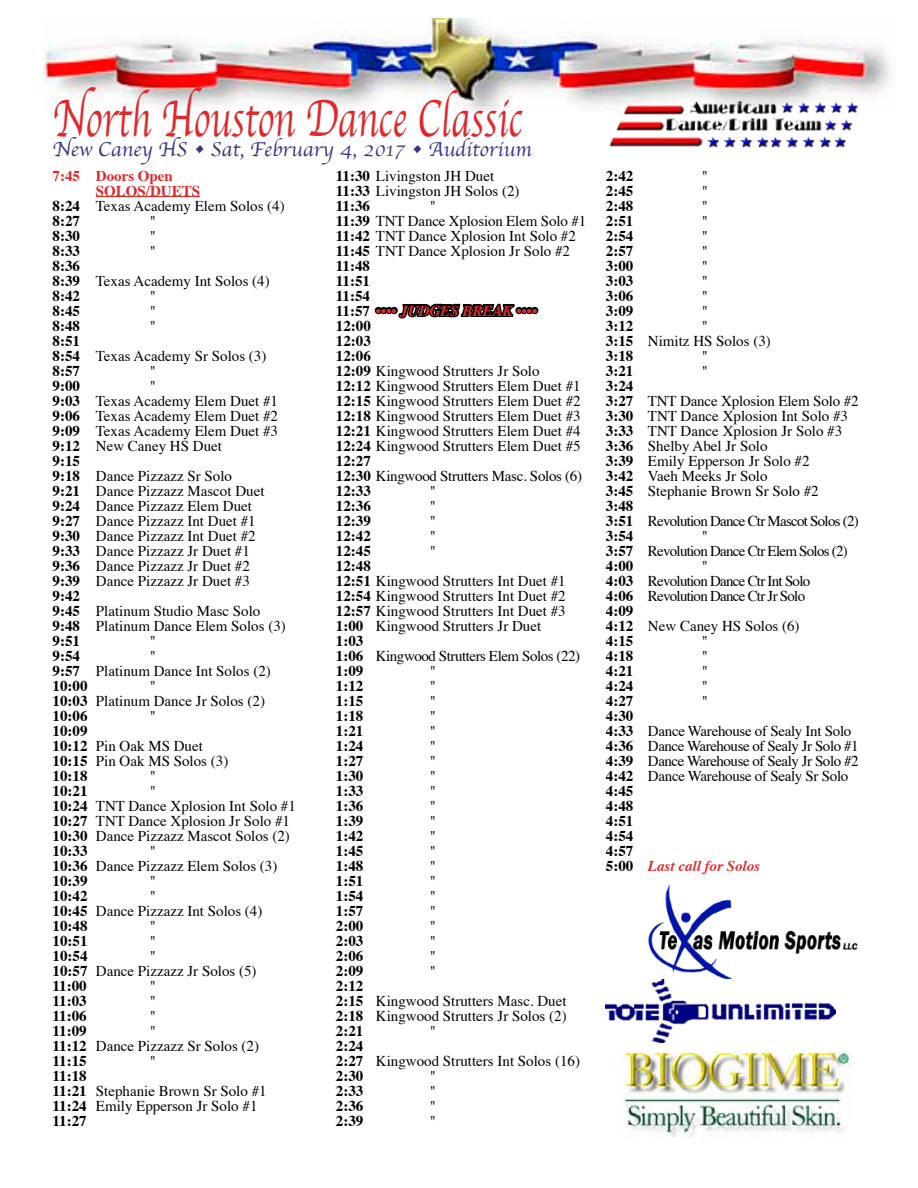
<style>
.page{position:relative;width:918px;height:1188px;background:#fff}
.page>*{position:absolute;margin:0;border:0;box-sizing:border-box;transform-origin:0 0}
.t1{font:54px "Apple Chancery";color:#df282c;scale:.7 1}
.t2{font:21px "Apple Chancery";color:#343786}
.t3{font:15px/15px "Times";color:#010203}
.t4{font:15px/15px "Times";color:#020103}
.t5{font:700 15px/15px "Times";color:#000}
.t6{font:15px/15px "Times";letter-spacing:-.03em;color:#010203}
.t7{font:15px "Times";letter-spacing:-.05em;color:#010203}
.t8{font:15px "Times";color:#000}
.t9{font:700 15px/15px "Times";color:#df282c}
.t10{font:italic 700 15px "Times";color:#df282c}
.s1{font-weight:700;color:#000}
.s2{color:#000}
.s3{color:#020103}
.s4{color:#e02b2f}
.s5{font-weight:700;font-style:italic;color:#e02b2f}
</style>
<div class="page">
<img style="left:648px;top:884px;width:210px;height:96px">
<hr style="left:96px;top:196px;width:104px;height:1px;background:#df282c">
<svg style="left:374px;top:303px;width:165px;height:16px"></svg>
<img style="left:43px;top:19px;width:848px;height:93px">
<img style="left:606px;top:98px;width:257px;height:50px">
<img style="left:617px;top:1051px;width:234px;height:86px">
<img style="left:606px;top:980px;width:230px;height:63px">
<h1 class="t1" style="left:53px;top:75px;width:673px">North Houston Dance Classic</h1>
<h2 class="t2" style="left:53px;top:132px;width:481px">New Caney HS • Sat, February 4, 2017 • Auditorium</h2>
<p class="t9" style="left:53px;top:166px;width:29px">7:45</p>
<p class="t5" style="left:53px;top:196px;width:36px">8:24<br>8:27<br>8:30<br>8:33<br>8:36<br>8:39<br>8:42<br>8:45<br>8:48<br>8:51<br>8:54<br>8:57<br>9:00<br>9:03<br>9:06<br>9:09<br>9:12<br>9:15<br>9:18<br>9:21<br>9:24<br>9:27<br>9:30<br>9:33<br>9:36<br>9:39<br>9:42<br>9:45<br>9:48<br>9:51<br>9:54<br>9:57<br>10:00<br>10:03<br>10:06<br>10:09<br>10:12<br>10:15<br>10:18<br>10:21<br>10:24<br>10:27<br>10:30<br>10:33<br>10:36<br>10:39<br>10:42<br>10:45<br>10:48<br>10:51<br>10:54<br>10:57<br>11:00<br>11:03<br>11:06<br>11:09<br>11:12<br>11:15<br>11:18<br>11:21<br>11:24<br>11:27</p>
<p class="t9" style="left:96px;top:166px;width:106px">Doors Open<br>SOLOS/DUETS</p>
<p class="t4" style="left:150px;top:197px;width:136px;text-indent:-54px">Texas Academy Elem Solos (4) "<br>"<br>"</p>
<p class="t4" style="left:150px;top:272px;width:121px;text-indent:-54px">Texas Academy Int Solos (4) "<br>"<br>"</p>
<p class="t4" style="left:96px;top:347px;width:172px">Texas Academy Sr Solos (3)</p>
<p class="t4" style="left:150px;top:362px;width:8px">"</p>
<p class="t4" style="left:150px;top:377px;width:8px">"</p>
<p class="t4" style="left:96px;top:392px;width:184px">Texas Academy Elem Duet #1</p>
<p class="t4" style="left:96px;top:407px;width:184px">Texas Academy Elem Duet #2</p>
<p class="t4" style="left:96px;top:422px;width:184px">Texas Academy Elem Duet #3</p>
<p class="t4" style="left:96px;top:437px;width:128px">New Caney HS Duet</p>
<p class="t4" style="left:96px;top:467px;width:170px">Dance Pizzazz Sr Solo<br>Dance Pizzazz Mascot Duet<br>Dance Pizzazz Elem Duet<br>Dance Pizzazz Int Duet #1<br>Dance Pizzazz Int Duet #2<br>Dance Pizzazz Jr Duet #1<br>Dance Pizzazz Jr Duet #2<br>Dance Pizzazz Jr Duet #3</p>
<p class="t4" style="left:96px;top:602px;width:166px">Platinum Studio Masc Solo</p>
<p class="t4" style="left:96px;top:617px;width:191px">Platinum Dance Elem Solos (3)</p>
<p class="t4" style="left:150px;top:632px;width:8px">"</p>
<p class="t4" style="left:150px;top:647px;width:8px">"</p>
<p class="t4" style="left:96px;top:662px;width:176px">Platinum Dance Int Solos (2)</p>
<p class="t4" style="left:150px;top:677px;width:8px">"</p>
<p class="t4" style="left:96px;top:692px;width:171px">Platinum Dance Jr Solos (2)</p>
<p class="t4" style="left:150px;top:707px;width:8px">"</p>
<p class="t8" style="left:96px;top:731px;width:109px">Pin Oak MS Duet</p>
<p class="t8" style="left:96px;top:746px;width:134px">Pin Oak MS Solos (3)</p>
<p class="t8" style="left:150px;top:761px;width:8px">"</p>
<p class="t8" style="left:150px;top:776px;width:8px">"</p>
<p class="t4" style="left:96px;top:797px;width:202px">TNT Dance Xplosion Int Solo #1</p>
<p class="t4" style="left:96px;top:812px;width:196px">TNT Dance Xplosion Jr Solo #1</p>
<p class="t4" style="left:96px;top:827px;width:196px">Dance Pizzazz Mascot Solos (2)</p>
<p class="t4" style="left:150px;top:842px;width:8px">"</p>
<p class="t4" style="left:96px;top:857px;width:183px">Dance Pizzazz Elem Solos (3)</p>
<p class="t4" style="left:150px;top:872px;width:8px">"</p>
<p class="t4" style="left:150px;top:887px;width:8px">"</p>
<p class="t4" style="left:96px;top:902px;width:168px">Dance Pizzazz Int Solos (4)</p>
<p class="t4" style="left:150px;top:917px;width:8px">"</p>
<p class="t4" style="left:150px;top:932px;width:8px">"</p>
<p class="t4" style="left:150px;top:947px;width:8px">"</p>
<p class="t4" style="left:96px;top:962px;width:162px">Dance Pizzazz Jr Solos (5)</p>
<p class="t4" style="left:150px;top:977px;width:8px">"</p>
<p class="t4" style="left:150px;top:992px;width:8px">"</p>
<p class="t4" style="left:150px;top:1007px;width:8px">"</p>
<p class="t4" style="left:150px;top:1022px;width:8px">"</p>
<p class="t4" style="left:96px;top:1037px;width:165px">Dance Pizzazz Sr Solos (2)</p>
<p class="t4" style="left:150px;top:1052px;width:8px">"</p>
<p class="t3" style="left:96px;top:1082px;width:172px">Stephanie Brown Sr Solo #1<br>Emily Epperson Jr Solo #1</p>
<p class="t3" style="left:336px;top:167px;width:252px"><span class="s1">11:30</span> <span class="s2">Livingston JH Duet<br></span><span class="s1">11:33</span> <span class="s2">Livingston JH Solos (2)<br></span><span class="s1">11:36<br>11:39</span> TNT Dance Xplosion Elem Solo #1<br><span class="s1">11:42</span> <span class="s3">TNT Dance Xplosion Int Solo #2<br></span><span class="s1">11:45</span> <span class="s3">TNT Dance Xplosion Jr Solo #2<br></span><span class="s1">11:48<br>11:51<br>11:54<br>11:57</span> <span class="s4">••••</span> <span class="s5">JUDGES BREAK</span> <span class="s4">••••<br></span><span class="s1">12:00<br>12:03<br>12:06<br>12:09</span> Kingwood Strutters Jr Solo<br><span class="s1">12:12</span> Kingwood Strutters Elem Duet #1<br><span class="s1">12:15</span> Kingwood Strutters Elem Duet #2<br><span class="s1">12:18</span> Kingwood Strutters Elem Duet #3<br><span class="s1">12:21</span> Kingwood Strutters Elem Duet #4<br><span class="s1">12:24</span> Kingwood Strutters Elem Duet #5<br><span class="s1">12:27<br>12:30</span> Kingwood Strutters Masc. Solos (6)<br><span class="s1">12:33<br>12:36<br>12:39<br>12:42<br>12:45<br>12:48<br>12:51</span> Kingwood Strutters Int Duet #1<br><span class="s1">12:54</span> Kingwood Strutters Int Duet #2<br><span class="s1">12:57</span> Kingwood Strutters Int Duet #3<br><span class="s1">1:00<br>1:03<br>1:06<br>1:09<br>1:12<br>1:15<br>1:18<br>1:21<br>1:24<br>1:27<br>1:30<br>1:33<br>1:36<br>1:39<br>1:42<br>1:45<br>1:48<br>1:51<br>1:54<br>1:57<br>2:00<br>2:03<br>2:06<br>2:09<br>2:12<br>2:15<br>2:18<br>2:21<br>2:24<br>2:27<br>2:30<br>2:33<br>2:36<br>2:39</span></p>
<p class="t8" style="left:430px;top:191px;width:8px">"</p>
<p class="t3" style="left:430px;top:482px;width:8px;text-align:justify">" " " " "</p>
<p class="t6" style="left:376px;top:609px;width:206px;line-height:30px">Kingwood Strutters Jr Duet<br>Kingwood Strutters Elem Solos (22)</p>
<p class="t3" style="left:430px;top:662px;width:8px;text-align:justify">" " " " " " " " " " " " " " " " " " " " "</p>
<p class="t3" style="left:376px;top:992px;width:192px">Kingwood Strutters Masc. Duet</p>
<p class="t3" style="left:376px;top:1007px;width:192px">Kingwood Strutters Jr Solos (2)</p>
<p class="t3" style="left:430px;top:1022px;width:8px">"</p>
<p class="t3" style="left:430px;top:1052px;width:152px;text-indent:-54px">Kingwood Strutters Int Solos (16) "<br>"<br>"<br>"</p>
<p class="t5" style="left:606px;top:166px;width:29px;text-align:justify">2:42<br>2:45<br>2:48<br>2:51<br>2:54<br>2:57<br>3:00<br>3:03<br>3:06<br>3:09<br>3:12<br>3:15<br>3:18<br>3:21<br>3:24<br>3:27<br>3:30<br>3:33<br>3:36<br>3:39<br>3:42<br>3:45<br>3:48<br>3:51<br>3:54<br>3:57<br>4:00<br>4:03<br>4:06<br>4:09<br>4:12<br>4:15<br>4:18<br>4:21<br>4:24<br>4:27<br>4:30<br>4:33<br>4:36<br>4:39<br>4:42<br>4:45<br>4:48<br>4:51<br>4:54<br>4:57<br>5:00</p>
<p class="t3" style="left:648px;top:167px;width:124px;text-align:center">"<br>"<br>"<br>"<br>"<br>"<br>"<br>"<br>"<br>"<br>"<br>Nimitz HS Solos (3) "<br>"</p>
<p class="t3" style="left:648px;top:392px;width:212px">TNT Dance Xplosion Elem Solo #2</p>
<p class="t4" style="left:648px;top:407px;width:202px">TNT Dance Xplosion Int Solo #3<br>TNT Dance Xplosion Jr Solo #3</p>
<p class="t3" style="left:648px;top:437px;width:172px">Shelby Abel Jr Solo<br>Emily Epperson Jr Solo #2<br>Vaeh Meeks Jr Solo<br>Stephanie Brown Sr Solo #2</p>
<p class="t7" style="left:648px;top:506px;width:212px">Revolution Dance Ctr Mascot Solos (2)</p>
<p class="t3" style="left:702px;top:527px;width:8px">"</p>
<p class="t7" style="left:648px;top:536px;width:201px">Revolution Dance Ctr Elem Solos (2)</p>
<p class="t3" style="left:702px;top:557px;width:8px">"</p>
<p class="t7" style="left:648px;top:566px;width:164px">Revolution Dance Ctr Int Solo</p>
<p class="t7" style="left:648px;top:581px;width:159px">Revolution Dance Ctr Jr Solo</p>
<p class="t3" style="left:702px;top:617px;width:99px;text-indent:-54px">New Caney HS Solos (6) "<br>"<br>"<br>"<br>"</p>
<p class="t6" style="left:648px;top:722px;width:212px">Dance Warehouse of Sealy Int Solo Dance Warehouse of Sealy Jr Solo #1<br>Dance Warehouse of Sealy Jr Solo #2<br>Dance Warehouse of Sealy Sr Solo</p>
<p class="t10" style="left:648px;top:851px;width:114px">Last call for Solos</p>
</div>
